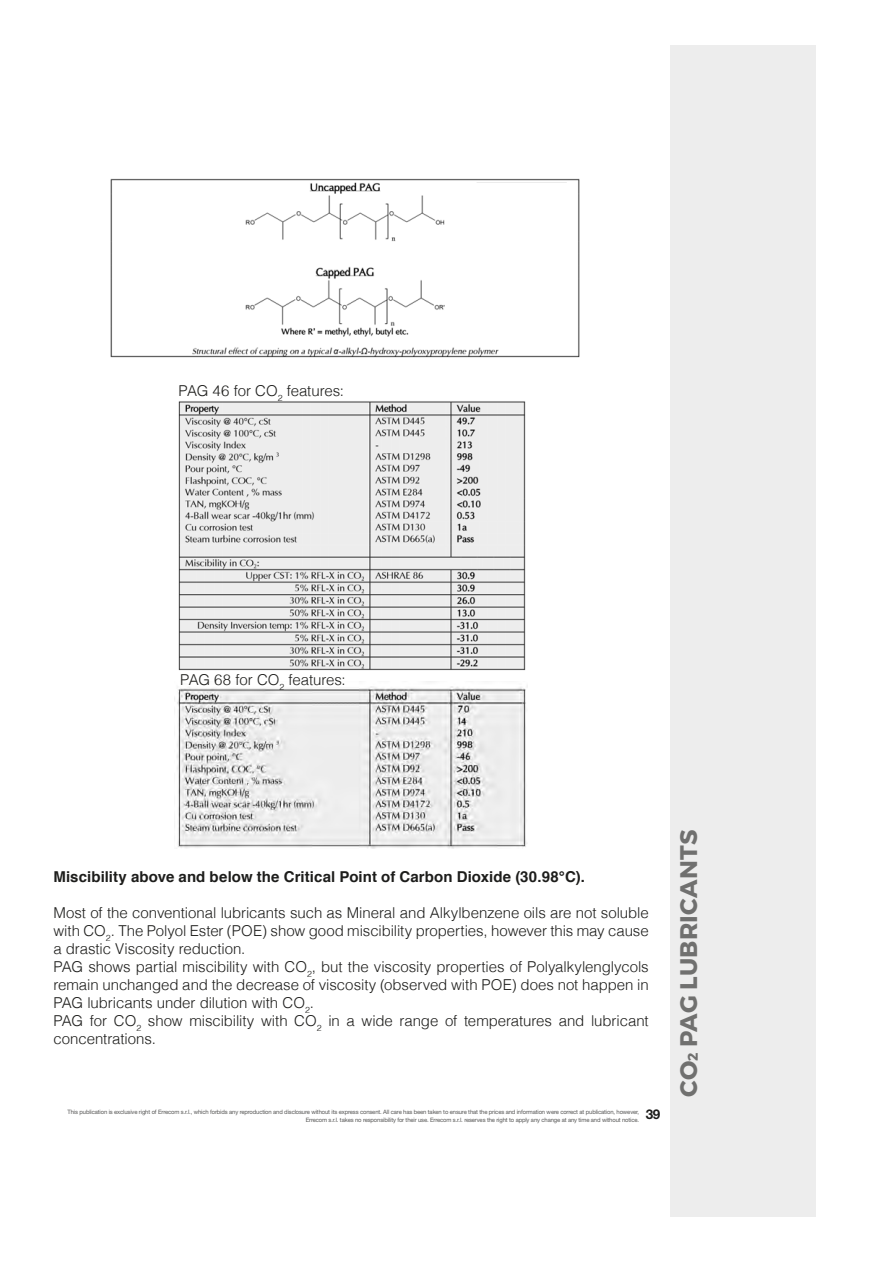
<style>
.page{position:relative;width:893px;height:1263px;background:#fff}
.page>*{position:absolute;margin:0;border:0;box-sizing:border-box;transform-origin:0 0}
.t1{font:700 24px "Montserrat";letter-spacing:.01em;color:#70706f}
.t2{font:300 15px/18px "Helvetica";letter-spacing:-.005em;color:#1d1d1b}
.t3{font:700 15px "Helvetica";letter-spacing:.005em;color:#1d1d1b}
.t4{font:700 13.5px "Helvetica Neue LT Std";color:#1d1d1b}
.t5{font:6px/7.2px "Helvetica Neue LT Std";letter-spacing:-.02em;color:#575756;text-align:right}
.s1{font-size:13.95px}
</style>
<div class="page">
<img style="left:178px;top:401px;width:348px;height:270px">
<img style="left:177px;top:686px;width:350px;height:163px">
<div style="left:670px;top:46px;width:146px;height:1171px;background:#ededed"></div>
<img style="left:110px;top:178px;width:470px;height:180px">
<p class="t2" style="left:179px;top:381px;width:167px">PAG 46 for CO<sub>2</sub> features:</p>
<p class="t2" style="left:180px;top:670px;width:167px">PAG 68 for CO<sub>2</sub> features:</p>
<p class="t3" style="left:53px;top:865px;width:533px">Miscibility above and below the Critical Point of Carbon Dioxide (30.98°C).</p>
<p class="t2" style="left:53px;top:903px;width:597px">Most of the conventional lubricants such as Mineral and Alkylbenzene oils are not soluble with CO<sub>2</sub>. The Polyol Ester (POE) show good miscibility properties, however this may cause a drastic Viscosity reduction.<br>PAG shows partial miscibility with CO<sub>2</sub>, but the viscosity properties of Polyalkylenglycols remain unchanged and the decrease of viscosity (observed with POE) does not happen in PAG lubricants under dilution with CO<sub>2</sub>.<br>PAG for CO<sub>2</sub> show miscibility with CO<sub>2</sub> in a wide range of temperatures and lubricant concentrations.</p>
<p class="t4" style="left:646px;top:1105px;width:16px">39</p>
<p class="t5" style="left:68px;top:1108px;width:573px">This publication is exclusive right of Errecom s.r.l., which forbids any reproduction and disclosure without its express consent. All care has been taken to ensure that the prices and information were correct at publication, however,<br>Errecom s.r.l. takes no responsibility for their use. Errecom s.r.l. reserves the right to apply any change at any time and without notice.</p>
<h1 class="t1" style="left:674px;top:1097px;width:269px;rotate:-90deg">CO<span class="s1">2</span> PAG LUBRICANTS</h1>
</div>
